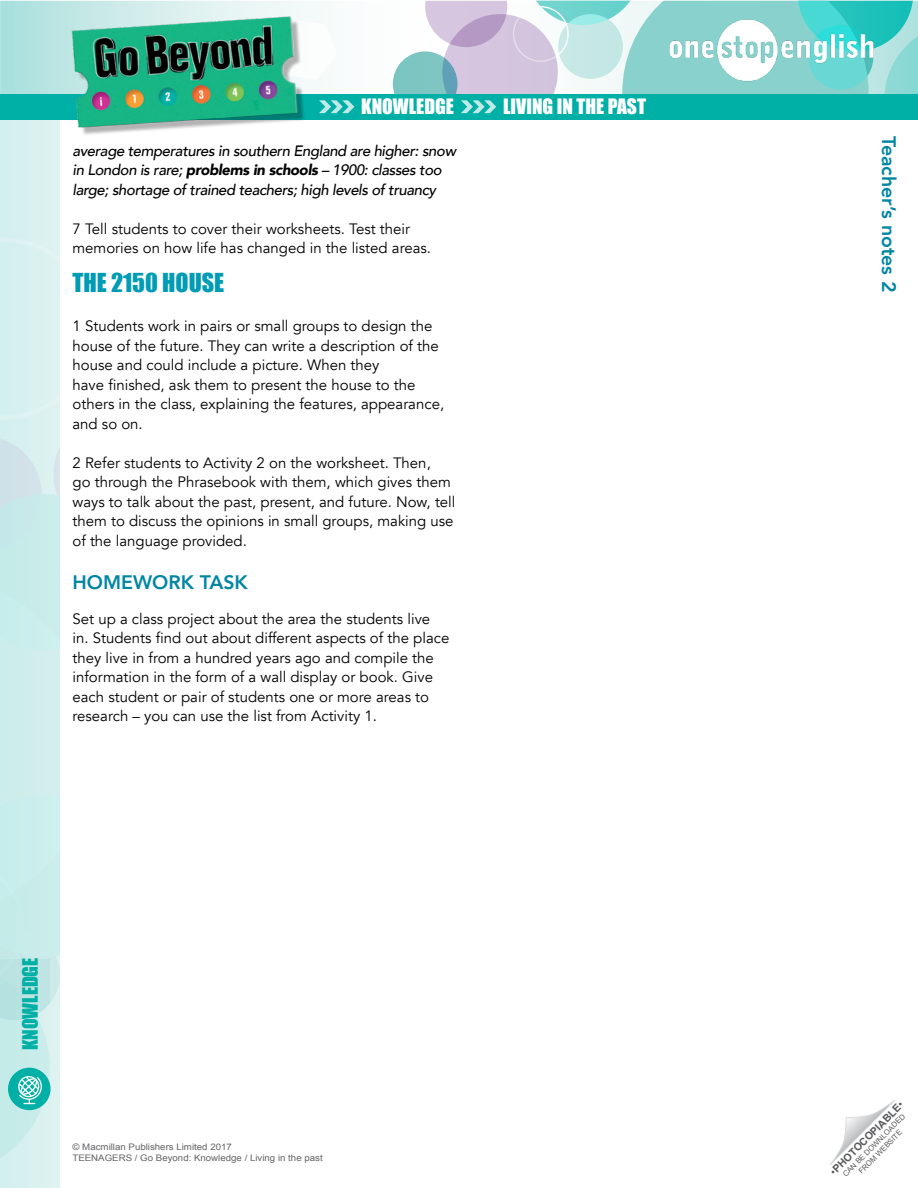
<style>
.page{position:relative;width:918px;height:1188px;background:#fff}
.page>*{position:absolute;margin:0;border:0;box-sizing:border-box;transform-origin:0 0}
._15pt_activity_head{font:24px "Impact";color:#009cb5}
._13pt_sidebar_worksh{font:800 19.5px "Avenir";color:#0086a3}
.t1{font:19.5px "Impact";color:#fff}
.t2{font:19.5px "Impact";color:#00afa5}
._10pt_copy{font:15px/19.5px "Avenir";color:#000}
._10pt_copy-2{font:italic 500 15px/19.5px "Avenir";letter-spacing:-.03em;color:#000}
.t3{font:700 10.5px "Arial";color:#58595b}
.t4{font:9px/10.8px "Arial";color:#636466;scale:1.08 1}
.t5{font:7.5px/9px "Arial";color:#58595b;text-align:center}
.s1{font-weight:900}
.s2{font-weight:400}
</style>
<div class="page">
<svg style="left:0;top:1px;width:416px;height:93px"></svg>
<div style="left:393px;top:51px;width:65px;height:65px;background:#7dc5c2;border-radius:50%"></div>
<div style="left:0;top:107px;width:59px;height:1081px;background:#d9f1ef"></div>
<svg style="left:305px;top:20px;width:32px;height:60px"></svg>
<svg style="left:830px;top:1100px;width:65px;height:65px"></svg>
<svg style="left:0;top:252px;width:59px;height:906px"></svg>
<div style="left:0;top:94px;width:918px;height:26px;background:#00afa5"></div>
<svg style="left:319px;top:100px;width:35px;height:13px"></svg>
<svg style="left:425px;top:1px;width:493px;height:113px"></svg>
<img style="left:667px;top:12px;width:209px;height:75px">
<img style="left:72px;top:15px;width:233px;height:120px">
<h2 class="t1" style="left:361px;top:91px;width:94px">KNOWLEDGE</h2>
<h2 class="t1" style="left:503px;top:91px;width:144px">LIVING IN THE PAST</h2>
<p class="_10pt_copy-2" style="left:73px;top:141px;width:385px">average temperatures in southern England are higher: snow in London is rare; <span class="s1">problems in schools</span> – 1900: classes too large; shortage of trained teachers; high levels of truancy</p>
<p class="_10pt_copy" style="left:73px;top:219px;width:360px">7 Tell students to cover their worksheets. Test their memories on how life has changed in the listed areas.</p>
<p class="_15pt_activity_head" style="left:73px;top:264px;width:153px">THE 2150 HOUSE</p>
<p class="_10pt_copy" style="left:73px;top:316px;width:373px">1 Students work in pairs or small groups to design the house of the future. They can write a description of the house and could include a picture. When they<br>have finished, ask them to present the house to the others in the class, explaining the features, appearance, and so on.</p>
<p class="_10pt_copy" style="left:73px;top:453px;width:385px">2 Refer students to Activity 2 on the worksheet. Then,<br>go through the Phrasebook with them, which gives them ways to talk about the past, present, and future. Now, tell them to discuss the opinions in small groups, making use of the language provided.</p>
<p class="_13pt_sidebar_worksh" style="left:73px;top:567px;width:177px">HOMEWORK TASK</p>
<p class="_10pt_copy" style="left:73px;top:609px;width:378px">Set up a class project about the area the students live in. Students find out about different aspects of the place they live in from a hundred years ago and compile the information in the form of a wall display or book. Give each student or pair of students one or more areas to research – you can use the list from Activity 1.</p>
<h2 class="t2" style="left:15px;top:1050px;width:94px;rotate:-90deg">KNOWLEDGE</h2>
<p class="t4" style="left:73px;top:1142px;width:233px">© Macmillan Publishers Limited 2017<br>TEENAGERS / Go Beyond: Knowledge / Living in the past</p>
<p class="_13pt_sidebar_worksh" style="left:904px;top:136px;width:158px;rotate:90deg">Teacher’s notes 2</p>
<p class="t3" style="left:827px;top:1168px;width:100px;rotate:-45deg"><span class="s2">•</span>PHOTOCOPIABLE<span class="s2">•</span></p>
<p class="t5" style="left:841px;top:1172px;width:86px;rotate:-45deg">CAN BE DOWNLOADED<br>FROM WEBSITE</p>
</div>
